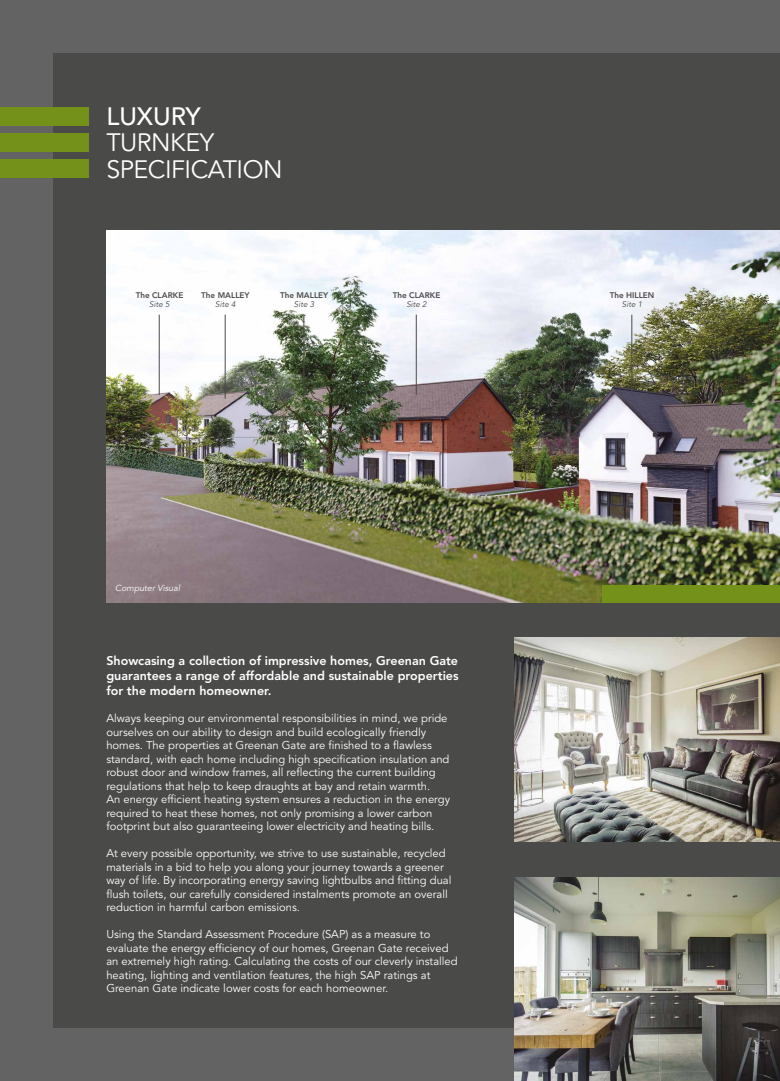
<style>
.page{position:relative;width:780px;height:1081px;background:#646363}
.page>*{position:absolute;margin:0;border:0;box-sizing:border-box;transform-origin:0 0}
.t1{font:25px/26.2px "Avenir LT Std";letter-spacing:-.02em;color:#fff}
.t2{font:500 25px "Avenir LT Std";color:#fff}
.t3{font:800 12.5px/15px "Avenir LT Std";color:#fff;text-align:justify}
.t4{font:11.25px/13.5px "Avenir LT Std";color:#fff}
.t5{font:italic 8.75px "Avenir LT Std";color:#fff}
.t6{font:800 8.12px "Avenir LT Std";color:#4a4a49}
.t7{font:italic 8.12px "Avenir LT Std";color:#4a4a49}
</style>
<div class="page">
<div style="left:53px;top:53px;width:727px;height:975px;background:#4a4a49"></div>
<img style="left:106px;top:230px;width:674px;height:372px">
<img style="left:514px;top:638px;width:266px;height:204px">
<img style="left:514px;top:877px;width:266px;height:204px">
<div style="left:0;top:107px;width:89px;height:18px;background:#74921a"></div>
<div style="left:0;top:133px;width:89px;height:19px;background:#74921a"></div>
<div style="left:0;top:160px;width:89px;height:18px;background:#74921a"></div>
<div style="left:602px;top:585px;width:178px;height:17px;background:#74921a"></div>
<hr style="left:159px;top:315px;width:1px;height:80px;background:#4a4a49">
<hr style="left:416px;top:315px;width:1px;height:80px;background:#4a4a49">
<hr style="left:631px;top:315px;width:1px;height:80px;background:#4a4a49">
<hr style="left:225px;top:315px;width:1px;height:84px;background:#4a4a49">
<hr style="left:303px;top:315px;width:1px;height:84px;background:#4a4a49">
<h1 class="t2" style="left:106px;top:102px;width:96px">LUXURY</h1>
<h1 class="t1" style="left:106px;top:130px;width:178px">TURNKEY<br>SPECIFICATION</h1>
<p class="t6" style="left:136px;top:290px;width:49px">The CLARKE</p>
<p class="t7" style="left:149px;top:300px;width:22px">Site 5</p>
<p class="t6" style="left:201px;top:290px;width:50px">The MALLEY</p>
<p class="t7" style="left:215px;top:300px;width:22px">Site 4</p>
<p class="t6" style="left:280px;top:290px;width:50px">The MALLEY</p>
<p class="t7" style="left:294px;top:300px;width:22px">Site 3</p>
<p class="t6" style="left:392px;top:290px;width:49px">The CLARKE</p>
<p class="t7" style="left:406px;top:300px;width:22px">Site 2</p>
<p class="t5" style="left:115px;top:583px;width:66px">Computer Visual</p>
<p class="t3" style="left:106px;top:653px;width:354px">Showcasing a collection of impressive homes, Greenan Gate guarantees a range of affordable and sustainable properties for the modern homeowner.</p>
<p class="t4" style="left:106px;top:712px;width:345px">Always keeping our environmental responsibilities in mind, we pride ourselves on our ability to design and build ecologically friendly homes. The properties at Greenan Gate are finished to a flawless standard, with each home including high specification insulation and robust door and window frames, all reflecting the current building regulations that help to keep draughts at bay and retain warmth.<br>An energy efficient heating system ensures a reduction in the energy required to heat these homes, not only promising a lower carbon footprint but also guaranteeing lower electricity and heating bills.</p>
<p class="t4" style="left:106px;top:847px;width:346px">At every possible opportunity, we strive to use sustainable, recycled materials in a bid to help you along your journey towards a greener way of life. By incorporating energy saving lightbulbs and fitting dual flush toilets, our carefully considered instalments promote an overall reduction in harmful carbon emissions.</p>
<p class="t4" style="left:106px;top:928px;width:353px">Using the Standard Assessment Procedure (SAP) as a measure to evaluate the energy efficiency of our homes, Greenan Gate received an extremely high rating. Calculating the costs of our cleverly installed heating, lighting and ventilation features, the high SAP ratings at Greenan Gate indicate lower costs for each homeowner.</p>
<p class="t6" style="left:610px;top:290px;width:46px">The HILLEN</p>
<p class="t7" style="left:622px;top:300px;width:22px">Site 1</p>
</div>
